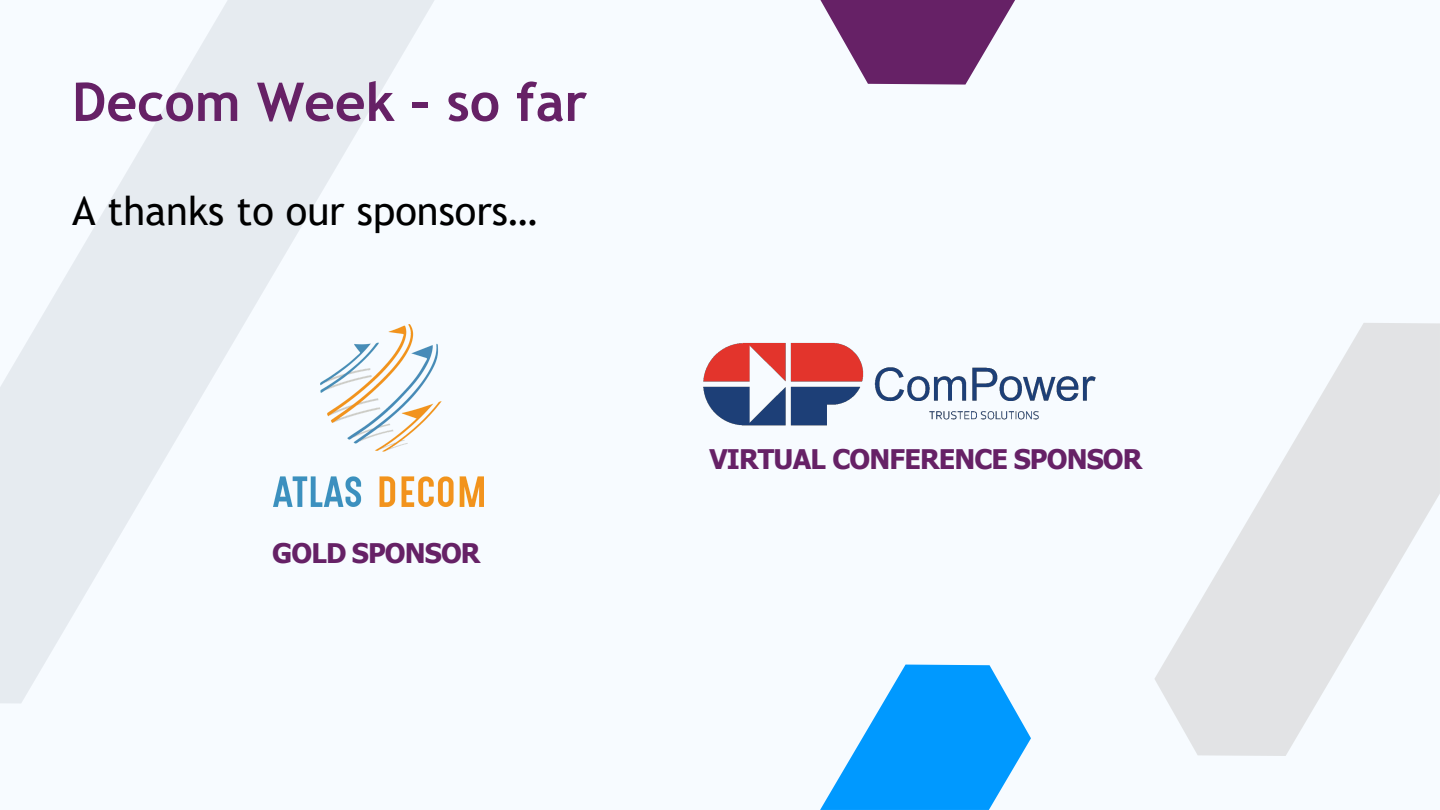
<style>
.page{position:relative;width:1440px;height:810px;background:#f7fbff}
.page>*{position:absolute;margin:0;border:0;box-sizing:border-box;transform-origin:0 0}
.t1{font:700 53.5px "Trebuchet MS";color:#662166}
.t2{font:40px "Trebuchet MS";color:#000}
.t3{font:700 27px "Tahoma";letter-spacing:-.03em;color:#662166}
</style>
<div class="page">
<svg style="left:1155px;top:323px;width:285px;height:433px;fill:#e2e3e5"></svg>
<svg style="left:820px;top:0;width:195px;height:85px"></svg>
<svg style="left:820px;top:665px;width:211px;height:145px"></svg>
<svg style="left:0;top:0;width:434px;height:703px"></svg>
<img style="left:273px;top:324px;width:211px;height:182px">
<img style="left:703px;top:342px;width:393px;height:84px">
<h2 class="t1" style="left:72px;top:69px;width:517px">Decom Week – so far</h2>
<p class="t2" style="left:72px;top:186px;width:467px">A thanks to our sponsors…</p>
<p class="t3" style="left:272px;top:534px;width:210px">GOLD SPONSOR</p>
<p class="t3" style="left:710px;top:440px;width:434px">VIRTUAL CONFERENCE SPONSOR</p>
</div>
